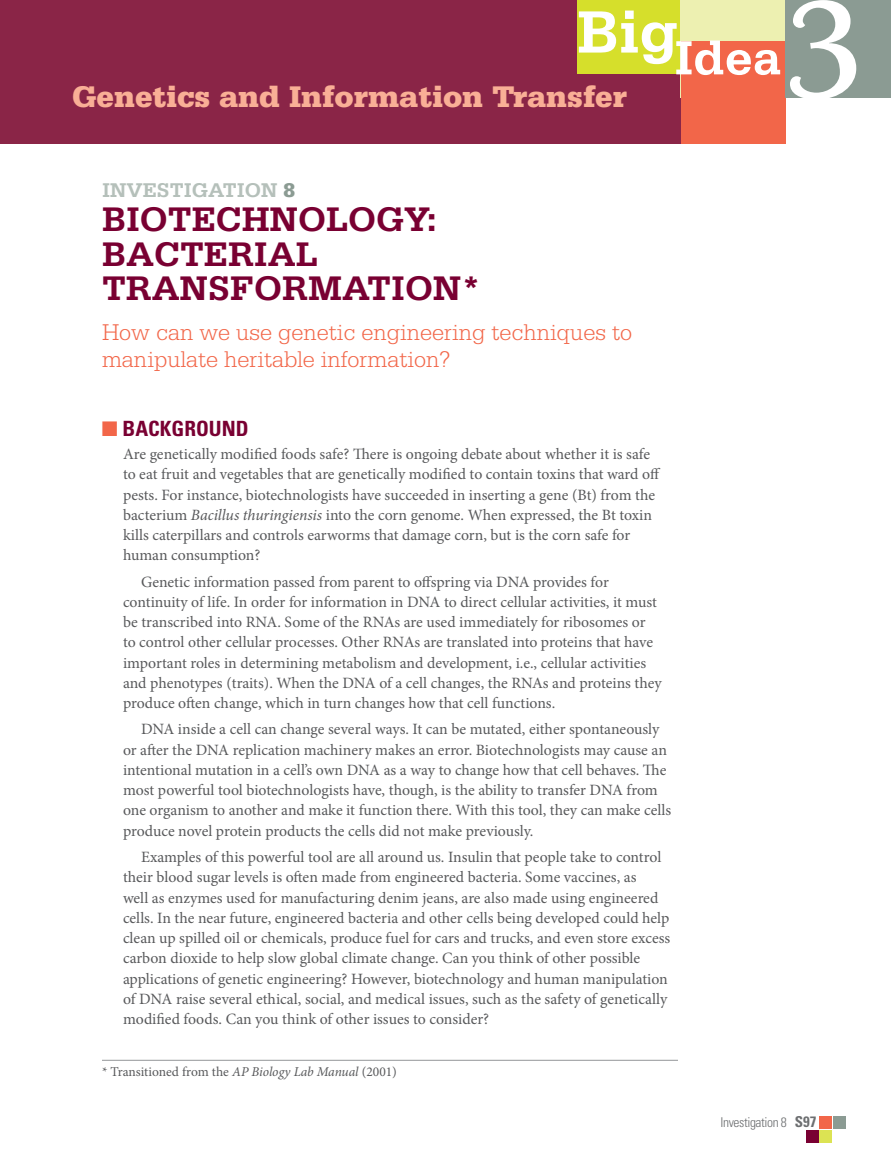
<style>
.page{position:relative;width:891px;height:1175px;background:#fff}
.page>*{position:absolute;margin:0;border:0;box-sizing:border-box;transform-origin:0 0}
.t1{font:136.5px "Minister Std";color:#fff}
.t2{font:700 50.7px "Serifa Std";color:#fff}
.t3{font:700 36px "Serifa Std";color:#790032}
.t4{font:900 31.5px "Serifa Std";color:#f9af96}
.t5{font:300 24px/26.4px "Serifa Std";color:#f26649}
.t6{font:700 21px "Serifa Std";color:#b5c0ba}
.t7{font:700 condensed 21px "Univers LT Std";color:#790032}
.t8{font:15.75px/20.2px "Minion Pro";letter-spacing:-.005em;color:#58595b}
.t9{font:13.5px "Minion Pro";color:#58595b}
.t10{font:300 condensed 13.5px "Univers LT Std";letter-spacing:-.03em;color:#6d6f71}
.s1{font-weight:900;color:#8b9b93}
.s2{color:#f26649}
.s3{font-style:italic}
.s4{font-weight:700;font-size:15px}
</style>
<div class="page">
<div style="left:0;top:0;width:695px;height:143px;background:#8a2547"></div>
<div style="left:577px;top:0;width:105px;height:73px;background:#d6df2b"></div>
<div style="left:681px;top:0;width:210px;height:98px;background:#edf0b1"></div>
<div style="left:681px;top:41px;width:105px;height:102px;background:#f26649"></div>
<div style="left:786px;top:0;width:105px;height:97px;background:#8b9b93"></div>
<div style="left:820px;top:1116px;width:12px;height:13px;background:#f26649"></div>
<div style="left:820px;top:1130px;width:12px;height:13px;background:#dce353"></div>
<div style="left:834px;top:1116px;width:12px;height:13px;background:#8b9b93"></div>
<div style="left:806px;top:1130px;width:12px;height:13px;background:#790032"></div>
<hr style="left:102px;top:1059px;width:576px;height:1px;background:#949698">
<h2 class="t2" style="left:577px;top:28px;width:205px"><sup>BIG</sup>IDEA</h2>
<h3 class="t4" style="left:72px;top:78px;width:556px">Genetics and Information Transfer</h3>
<h1 class="t1" style="left:784px;top:-36px;width:82px">3</h1>
<h3 class="t6" style="left:102px;top:178px;width:15px">INV</h3>
<h3 class="t6" style="left:143px;top:178px;width:154px">ESTIGATION <span class="s1">8</span></h3>
<h3 class="t3" style="left:102px;top:198px;width:64px">BIOTE</h3>
<h3 class="t3" style="left:216px;top:198px;width:222px">CHNOLOGY:</h3>
<h3 class="t3" style="left:102px;top:233px;width:103px">BACTER</h3>
<h3 class="t3" style="left:254px;top:233px;width:65px">IAL</h3>
<h3 class="t3" style="left:102px;top:267px;width:27px">TRA</h3>
<h3 class="t3" style="left:180px;top:267px;width:303px">NSFORMATION*</h3>
<h3 class="t5" style="left:102px;top:319px;width:532px">How can we use genetic engineering techniques to manipulate heritable information?</h3>
<h3 class="t7" style="left:102px;top:415px;width:72px"><span class="s2">■</span> BACKGROUND</h3>
<p class="t8" style="left:123px;top:444px;width:539px">Are genetically modified foods safe? There is ongoing debate about whether it is safe to eat fruit and vegetables that are genetically modified to contain toxins that ward off pests. For instance, biotechnologists have succeeded in inserting a gene (Bt) from the bacterium <span class="s3">Bacillus thuringiensis</span> into the corn genome. When expressed, the Bt toxin kills caterpillars and controls earworms that damage corn, but is the corn safe for human consumption?</p>
<p class="t8" style="left:123px;top:571px;width:540px;text-indent:18px">Genetic information passed from parent to offspring via DNA provides for continuity of life. In order for information in DNA to direct cellular activities, it must be transcribed into RNA. Some of the RNAs are used immediately for ribosomes or to control other cellular processes. Other RNAs are translated into proteins that have important roles in determining metabolism and development, i.e., cellular activities and phenotypes (traits). When the DNA of a cell changes, the RNAs and proteins they produce often change, which in turn changes how that cell functions.</p>
<p class="t8" style="left:123px;top:719px;width:550px;text-indent:18px">DNA inside a cell can change several ways. It can be mutated, either spontaneously or after the DNA replication machinery makes an error. Biotechnologists may cause an intentional mutation in a cell’s own DNA as a way to change how that cell behaves. The most powerful tool biotechnologists have, though, is the ability to transfer DNA from one organism to another and make it function there. With this tool, they can make cells produce novel protein products the cells did not make previously.</p>
<p class="t8" style="left:123px;top:847px;width:549px;text-indent:18px">Examples of this powerful tool are all around us. Insulin that people take to control their blood sugar levels is often made from engineered bacteria. Some vaccines, as<br>well as enzymes used for manufacturing denim jeans, are also made using engineered cells. In the near future, engineered bacteria and other cells being developed could help clean up spilled oil or chemicals, produce fuel for cars and trucks, and even store excess carbon dioxide to help slow global climate change. Can you think of other possible applications of genetic engineering? However, biotechnology and human manipulation of DNA raise several ethical, social, and medical issues, such as the safety of genetically modified foods. Can you think of other issues to consider?</p>
<p class="t9" style="left:102px;top:1062px;width:296px">* Transitioned from the <span class="s3">AP Biology Lab Manual</span> (2001)</p>
<p class="t10" style="left:721px;top:1114px;width:97px">Investigation 8 <span class="s4">S97</span></p>
</div>
